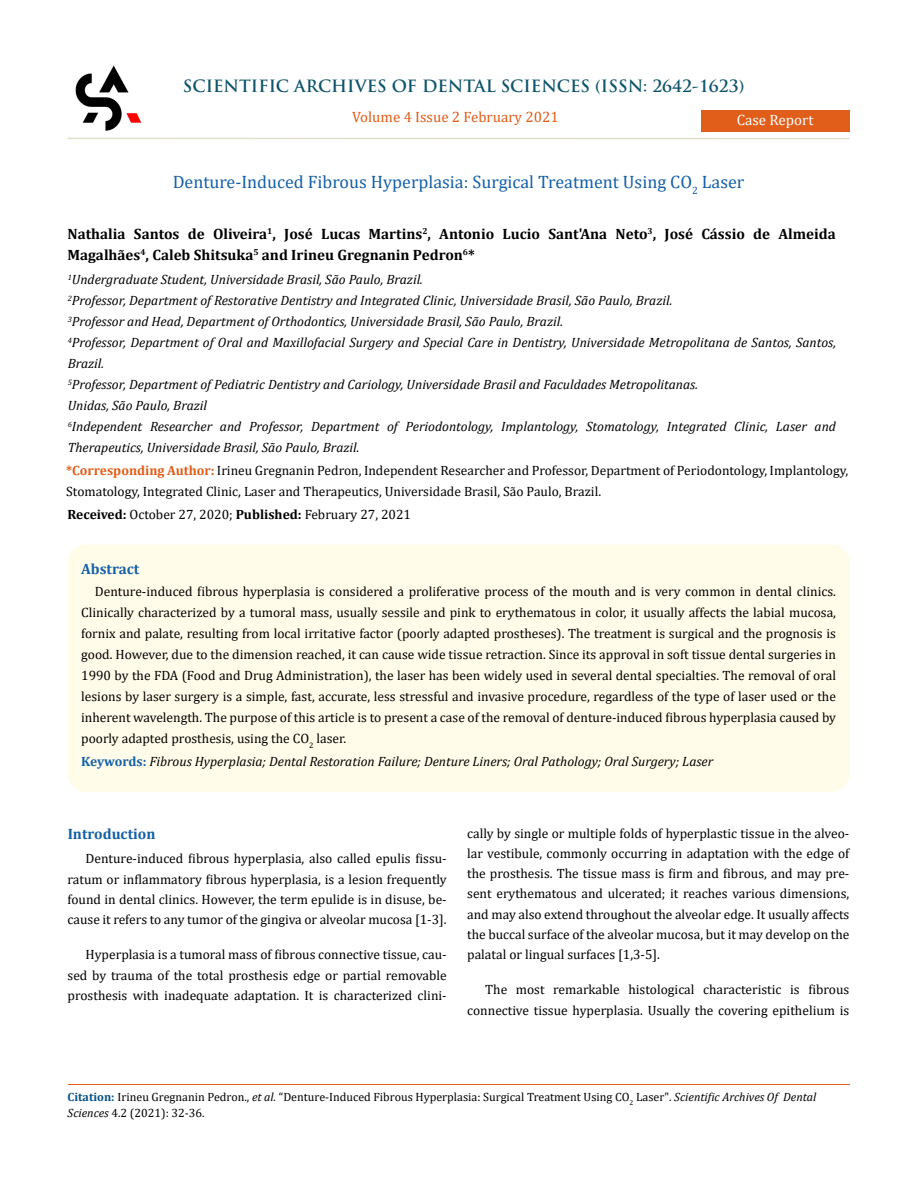
<style>
.page{position:relative;width:917px;height:1188px;background:#fff}
.page>*{position:absolute;margin:0;border:0;box-sizing:border-box;transform-origin:0 0}
.t1{font:18px "Cambria";color:#1560a6}
.t2{font:700 16.5px "Trajan Pro";color:#0e546a}
.t3{font:700 15px/21px "Cambria";color:#000}
.t4{font:15px "Cambria";color:#e05d1a}
.t5{font:700 15px "Cambria";color:#1560a6}
.t6{font:15px "Cambria";color:#fff}
.t7{font:13.5px/20.2px "Cambria";color:#000;text-align:justify}
.t8{font:italic 13.5px/21px "Cambria";color:#000}
.t9{font:12px/16.5px "Cambria";color:#000}
.s1{font-weight:700;color:#e05d1a}
.s2{font-weight:700}
.s3{font-weight:700;font-style:normal;color:#1560a6}
.s4{font-weight:700;color:#035089}
.s5{font-style:italic}
</style>
<div class="page">
<div style="left:700px;top:110px;width:149px;height:22px;background:#e05d1a"></div>
<img style="left:75px;top:65px;width:66px;height:66px">
<div style="left:68px;top:545px;width:781px;height:247px;background:#fffde9;border-radius:18px"></div>
<hr style="left:67px;top:138px;width:782px;height:1px;background:#e0dfcd">
<hr style="left:68px;top:1084px;width:781px;height:1px;background:#e05d1a">
<p class="t2" style="left:183px;top:76px;width:563px">SCIENTIFIC ARCHIVES OF DENTAL SCIENCES (ISSN: 2642-1623)</p>
<p class="t4" style="left:352px;top:108px;width:208px">Volume 4 Issue 2 February 2021</p>
<p class="t6" style="left:736px;top:111px;width:78px">Case Report</p>
<h1 class="t1" style="left:173px;top:171px;width:573px">Denture-Induced Fibrous Hyperplasia: Surgical Treatment Using CO<sub>2</sub> Laser</h1>
<p class="t3" style="left:68px;top:222px;width:769px">Nathalia Santos de Oliveira<sup>1</sup>, José Lucas Martins<sup>2</sup>, Antonio Lucio Sant'Ana Neto<sup>3</sup>, José Cássio de Almeida<br>Magalhães<sup>4</sup>, Caleb Shitsuka<sup>5</sup> and Irineu Gregnanin Pedron<sup>6</sup>*</p>
<p class="t8" style="left:68px;top:269px;width:770px"><sup>1</sup>Undergraduate Student, Universidade Brasil, São Paulo, Brazil.<br><sup>2</sup>Professor, Department of Restorative Dentistry and Integrated Clinic, Universidade Brasil, São Paulo, Brazil.<br><sup>3</sup>Professor and Head, Department of Orthodontics, Universidade Brasil, São Paulo, Brazil.<br><sup>4</sup>Professor, Department of Oral and Maxillofacial Surgery and Special Care in Dentistry, Universidade Metropolitana de Santos, Santos, Brazil.<br><sup>5</sup>Professor, Department of Pediatric Dentistry and Cariology, Universidade Brasil and Faculdades Metropolitanas.<br>Unidas, São Paulo, Brazil<br><sup>6</sup>Independent Researcher and Professor, Department of Periodontology, Implantology, Stomatology, Integrated Clinic, Laser and Therapeutics, Universidade Brasil, São Paulo, Brazil.</p>
<p class="t7" style="left:66px;top:460px;width:783px;line-height:21px"><span class="s1">*Corresponding Author:</span> Irineu Gregnanin Pedron, Independent Researcher and Professor, Department of Periodontology, Implantology,<br>Stomatology, Integrated Clinic, Laser and Therapeutics, Universidade Brasil, São Paulo, Brazil.</p>
<p class="t7" style="left:68px;top:505px;width:345px"><span class="s2">Received:</span> October 27, 2020; <span class="s2">Published:</span> February 27, 2021</p>
<p class="t5" style="left:81px;top:558px;width:60px">Abstract</p>
<p class="t7" style="left:81px;top:581px;width:756px;line-height:21px;text-indent:14px">Denture-induced fibrous hyperplasia is considered a proliferative process of the mouth and is very common in dental clinics.<br>Clinically characterized by a tumoral mass, usually sessile and pink to erythematous in color, it usually affects the labial mucosa, fornix and palate, resulting from local irritative factor (poorly adapted prostheses). The treatment is surgical and the prognosis is good. However, due to the dimension reached, it can cause wide tissue retraction. Since its approval in soft tissue dental surgeries in 1990 by the FDA (Food and Drug Administration), the laser has been widely used in several dental specialties. The removal of oral lesions by laser surgery is a simple, fast, accurate, less stressful and invasive procedure, regardless of the type of laser used or the inherent wavelength. The purpose of this article is to present a case of the removal of denture-induced fibrous hyperplasia caused by poorly adapted prosthesis, using the CO<sub>2</sub> laser.</p>
<p class="t8" style="left:81px;top:750px;width:633px"><span class="s3">Keywords:</span> Fibrous Hyperplasia; Dental Restoration Failure; Denture Liners; Oral Pathology; Oral Surgery; Laser</p>
<p class="t5" style="left:68px;top:823px;width:89px">Introduction</p>
<p class="t7" style="left:68px;top:848px;width:381px;text-indent:18px">Denture-induced fibrous hyperplasia, also called epulis fissu&shy;ratum or inflammatory fibrous hyperplasia, is a lesion frequently found in dental clinics. However, the term epulide is in disuse, be&shy;cause it refers to any tumor of the gingiva or alveolar mucosa [1-3].</p>
<p class="t7" style="left:68px;top:944px;width:381px;text-indent:18px">Hyperplasia is a tumoral mass of fibrous connective tissue, cau&shy;sed by trauma of the total prosthesis edge or partial removable prosthesis with inadequate adaptation. It is characterized clini-</p>
<p class="t7" style="left:467px;top:823px;width:384px">cally by single or multiple folds of hyperplastic tissue in the alveo&shy;lar vestibule, commonly occurring in adaptation with the edge of the prosthesis. The tissue mass is firm and fibrous, and may pre&shy;sent erythematous and ulcerated; it reaches various dimensions, and may also extend throughout the alveolar edge. It usually affects the buccal surface of the alveolar mucosa, but it may develop on the palatal or lingual surfaces [1,3-5].</p>
<p class="t7" style="left:467px;top:980px;width:384px;text-align:right">The most remarkable histological characteristic is fibrous connective tissue hyperplasia. Usually the covering epithelium is</p>
<p class="t9" style="left:68px;top:1088px;width:750px"><span class="s4">Citation:</span> Irineu Gregnanin Pedron., <span class="s5">et al.</span> “Denture-Induced Fibrous Hyperplasia: Surgical Treatment Using CO<sub>2</sub> Laser". <span class="s5">Scientific Archives Of Dental<br>Sciences</span> 4.2 (2021): 32-36.</p>
</div>
